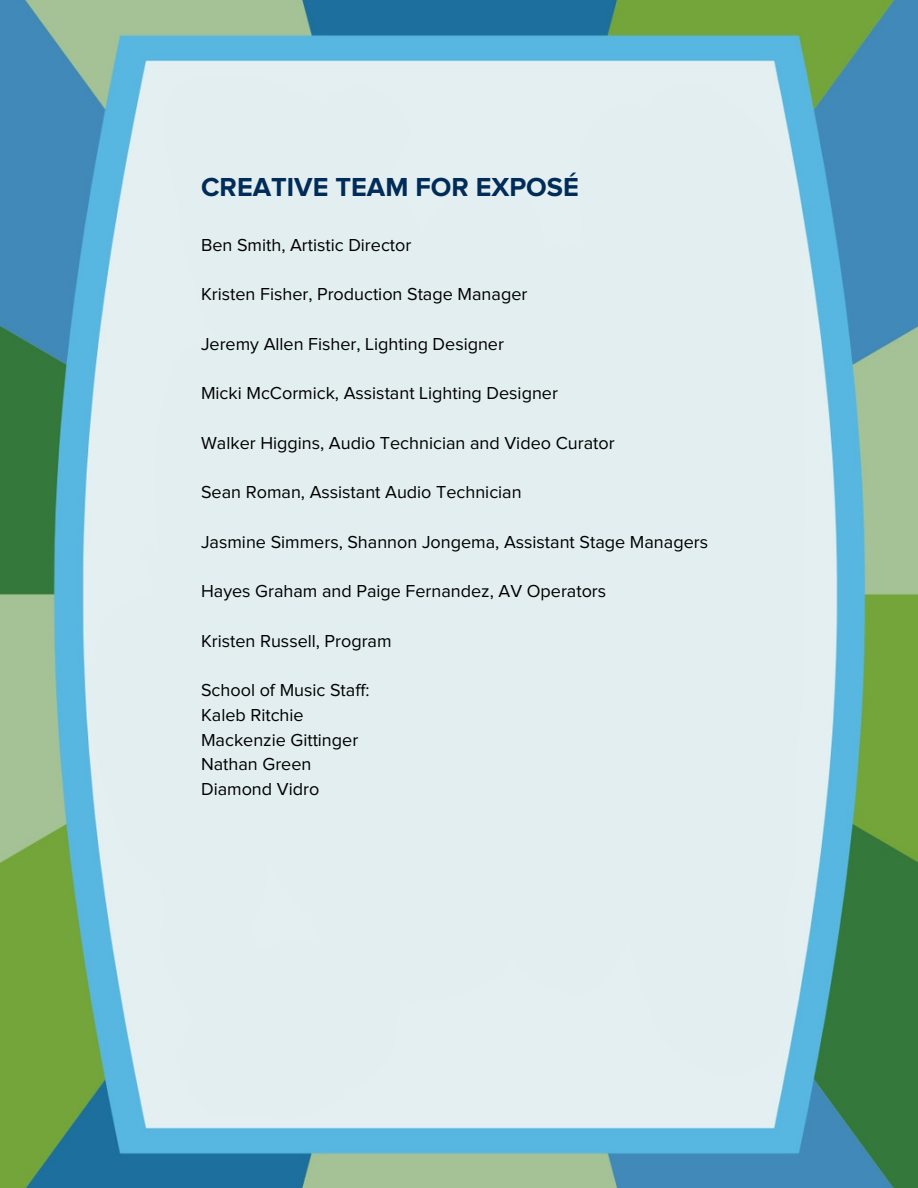
<style>
.page{position:relative;width:918px;height:1188px;background:#fff}
.page>*{position:absolute;margin:0;border:0;box-sizing:border-box;transform-origin:0 0}
.t1{font:700 27px "Proxima Nova";color:#012c58}
.t2{font:18px/24.8px "Proxima Nova";color:#000}
.t3{font:14.25px "Montserrat";letter-spacing:.2em;color:#000}
.t4{font:700 14.25px "Montserrat";color:#000}
</style>
<div class="page">
<img style="left:0;top:0;width:918px;height:1188px">
<svg style="left:89px;top:76px;width:417px;height:892px;background:#d4e8ee"></svg>
<div style="left:159px;top:187px;width:544px;height:932px;background:#e2eef0"></div>
<div style="left:573px;top:82px;width:233px;height:994px;background:#e2eef0"></div>
<h1 class="t1" style="left:201px;top:171px;width:379px">CREATIVE TEAM FOR EXPOSÉ</h1>
<h2 class="t2" style="left:201px;top:233px;width:212px">Ben Smith, Artistic Director</h2>
<h2 class="t2" style="left:201px;top:283px;width:328px">Kristen Fisher, Production Stage Manager</h2>
<h2 class="t2" style="left:201px;top:332px;width:304px">Jeremy Allen Fisher, Lighting Designer</h2>
<h2 class="t2" style="left:201px;top:382px;width:358px">Micki McCormick, Assistant Lighting Designer</h2>
<h2 class="t2" style="left:201px;top:431px;width:415px">Walker Higgins, Audio Technician and Video Curator</h2>
<h2 class="t2" style="left:201px;top:481px;width:322px">Sean Roman, Assistant Audio Technician</h2>
<h2 class="t2" style="left:201px;top:530px;width:509px">Jasmine Simmers, Shannon Jongema, Assistant Stage Managers</h2>
<h2 class="t2" style="left:201px;top:580px;width:407px">Hayes Graham and Paige Fernandez, AV Operators</h2>
<h2 class="t2" style="left:201px;top:629px;width:192px">Kristen Russell, Program</h2>
<h2 class="t2" style="left:201px;top:679px;width:170px">School of Music Staff:<br>Kaleb Ritchie<br>Mackenzie Gittinger<br>Nathan Green<br>Diamond Vidro</h2>
<h3 class="t3" style="left:326px;top:585px;width:60px">TOAST</h3>
<p class="t4" style="left:310px;top:686px;width:76px">3:00 PM</p>
<p class="t3" style="left:303px;top:726px;width:83px">CUTTING</p>
</div>
